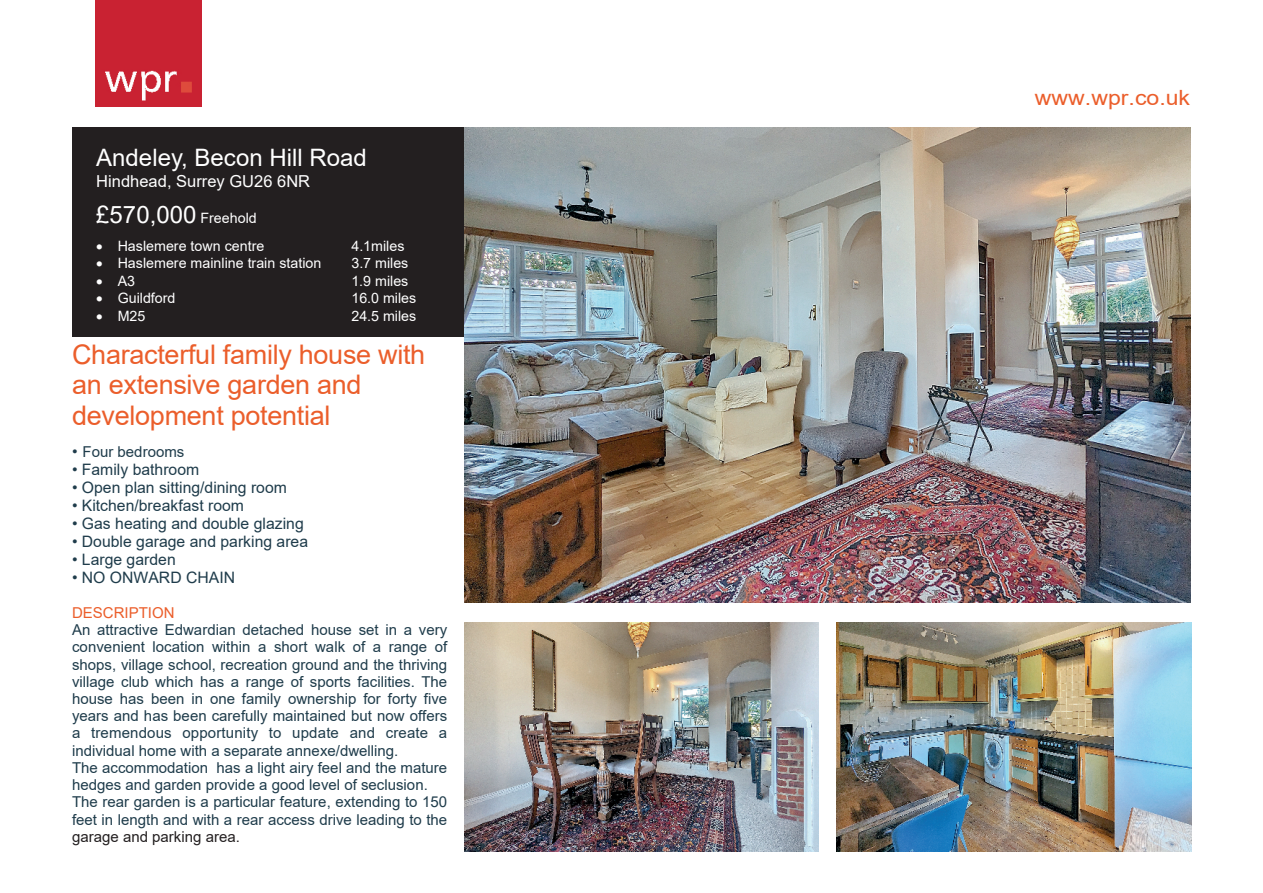
<style>
.page{position:relative;width:1263px;height:893px;background:#fff}
.page>*{position:absolute;margin:0;border:0;box-sizing:border-box;transform-origin:0 0}
.t1{font:27px/30.9px "Arial";letter-spacing:-.01em;color:#eb5e2b}
.t2{font:24px "Arial";color:#fff}
.t3{font:21px "Arial";color:#eb5e2b;scale:1.1 1}
.t4{font:16.5px "Arial";color:#fff}
.t5{font:15.75px "Arial";color:#1f3c4b}
.t6{font:15px/17.2px "Arial";color:#1f3c4b}
.t7{font:15px "Arial";color:#231f20}
.t8{font:15px "Arial";color:#eb5e2b}
.t9{font:14.25px "Arial";color:#fff}
.s1{font-size:14.25px}
.s2{font-size:15.75px}
</style>
<div class="page">
<div style="left:72px;top:127px;width:392px;height:209px;background:#231f20"></div>
<img style="left:465px;top:128px;width:725px;height:475px">
<img style="left:465px;top:622px;width:354px;height:230px">
<img style="left:837px;top:622px;width:354px;height:230px">
<img style="left:96px;top:0;width:106px;height:106px">
<h2 class="t2" style="left:96px;top:149px;width:272px">Andeley, Becon Hill Road</h2>
<p class="t4" style="left:96px;top:175px;width:215px">Hindhead, Surrey GU26 6NR</p>
<h2 class="t2" style="left:96px;top:205px;width:162px">£570,000 <span class="s1">Freehold</span></h2>
<p class="t9" style="left:118px;top:241px;width:148px">Haslemere town centre</p>
<p class="t9" style="left:351px;top:241px;width:55px">4.1miles</p>
<p class="t9" style="left:118px;top:258px;width:205px">Haslemere mainline train station</p>
<p class="t9" style="left:351px;top:258px;width:59px">3.7 miles</p>
<p class="t9" style="left:118px;top:275px;width:19px">A3</p>
<p class="t9" style="left:351px;top:275px;width:59px">1.9 miles</p>
<p class="t9" style="left:118px;top:293px;width:59px">Guildford</p>
<p class="t9" style="left:351px;top:293px;width:66px">16.0 miles</p>
<p class="t9" style="left:118px;top:310px;width:29px">M25</p>
<p class="t9" style="left:351px;top:310px;width:66px">24.5 miles</p>
<h1 class="t1" style="left:72px;top:341px;width:355px">Characterful family house with an extensive garden and development potential</h1>
<p class="t6" style="left:72px;top:444px;width:114px"><span class="s2">•</span> Four bedrooms</p>
<p class="t5" style="left:72px;top:463px;width:129px">• Family bathroom</p>
<p class="t5" style="left:72px;top:481px;width:216px">• Open plan sitting/dining room</p>
<p class="t5" style="left:72px;top:499px;width:173px">• Kitchen/breakfast room</p>
<p class="t5" style="left:72px;top:517px;width:233px">• Gas heating and double glazing</p>
<p class="t5" style="left:72px;top:535px;width:238px">• Double garage and parking area</p>
<p class="t5" style="left:72px;top:554px;width:105px">• Large garden</p>
<p class="t5" style="left:72px;top:572px;width:165px">• NO ONWARD CHAIN</p>
<p class="t8" style="left:72px;top:607px;width:104px">DESCRIPTION</p>
<p class="t6" style="left:72px;top:623px;width:377px">An attractive Edwardian detached house set in a very convenient location within a short walk of a range of shops, village school, recreation ground and the thriving village club which has a range of sports facilities. The house has been in one family ownership for forty five years and has been carefully maintained but now offers a tremendous opportunity to update and create a individual home with a separate annexe/dwelling.<br>The accommodation has a light airy feel and the mature hedges and garden provide a good level of seclusion.<br>The rear garden is a particular feature, extending to 150 feet in length and with a rear access drive leading to the</p>
<p class="t7" style="left:72px;top:831px;width:169px">garage and parking area.</p>
<h3 class="t3" style="left:1035px;top:89px;width:143px">www.wpr.co.uk</h3>
</div>
